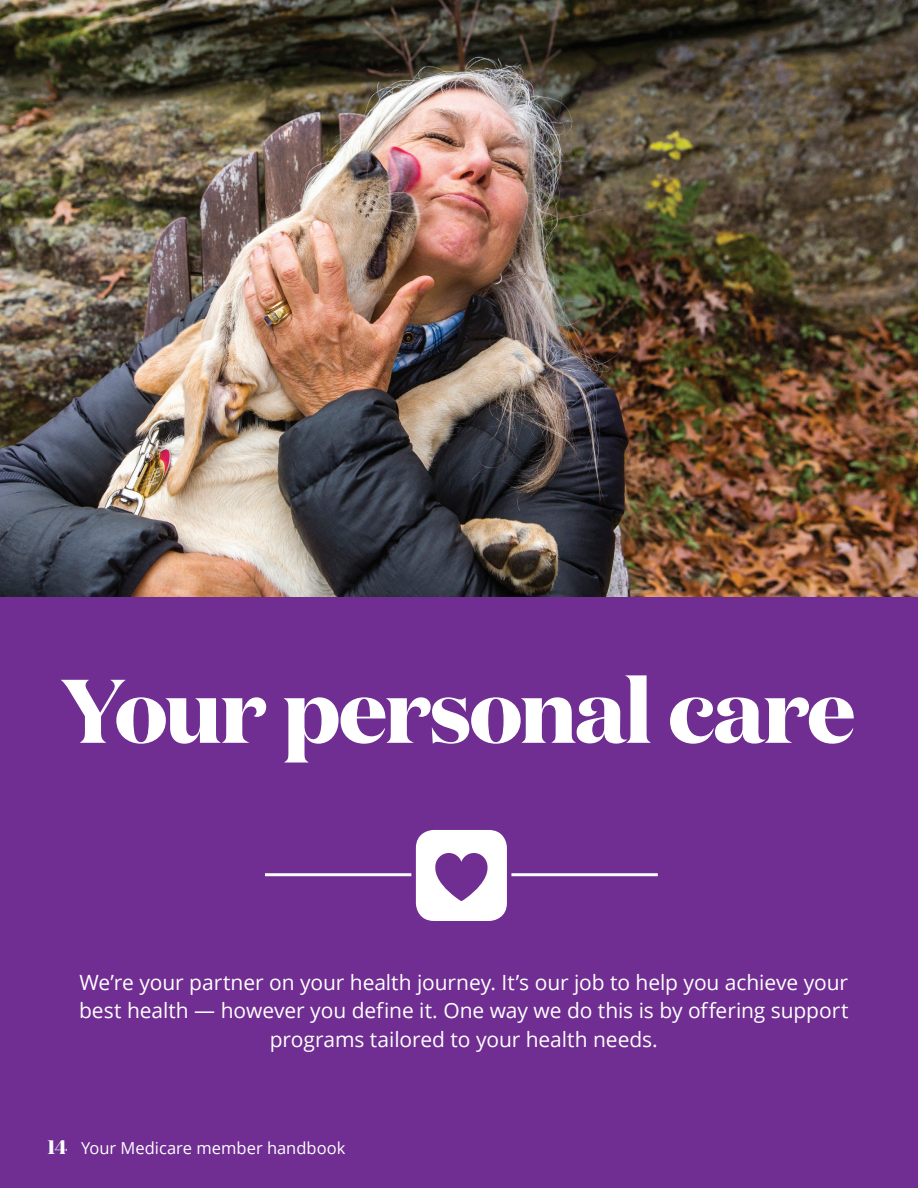
<style>
.page{position:relative;width:918px;height:1188px;background:#702d92}
.page>*{position:absolute;margin:0;border:0;box-sizing:border-box;transform-origin:0 0}
.t1{font:700 90px "Domaine Disp";letter-spacing:-.025em;color:#fff}
.t2{font:21px/28.5px "Open Sans";letter-spacing:-.005em;color:#fff;text-align:center}
.t3{font:16.5px "Open Sans";color:#fff}
.s1{font-family:"Domaine Disp";font-weight:700;font-size:19.5px}
</style>
<div class="page">
<hr style="left:265px;top:873px;width:393px;height:3px;background:#fff">
<div style="left:414px;top:828px;width:95px;height:95px;background:#fff;border-radius:20px"></div>
<div style="left:411px;top:825px;width:100px;height:101px;border:4px solid #702d92;border-radius:20px"></div>
<svg style="left:435px;top:853px;width:53px;height:48px"></svg>
<img style="left:0;top:0;width:918px;height:597px">
<h1 class="t1" style="left:61px;top:652px;width:795px">Your personal care</h1>
<p class="t2" style="left:79px;top:967px;width:771px">We’re your partner on your health journey. It’s our job to help you achieve your best health — however you define it. One way we do this is by offering support programs tailored to your health needs.</p>
<p class="t3" style="left:48px;top:1137px;width:299px"><span class="s1">14</span> Your Medicare member handbook</p>
</div>
